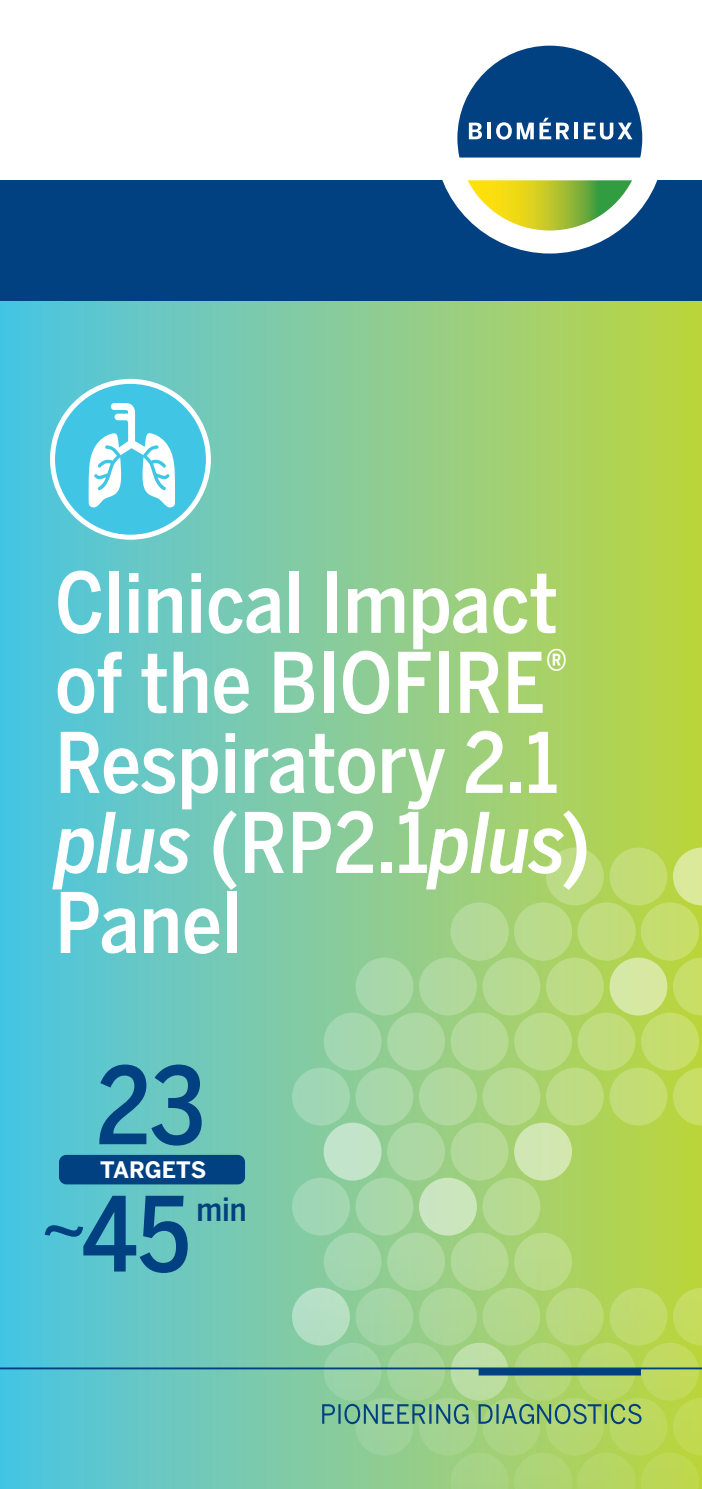
<style>
.page{position:relative;width:702px;height:1489px;background:#fff}
.page>*{position:absolute;margin:0;border:0;box-sizing:border-box;transform-origin:0 0}
.target_number_front{font:500 105.75px "Benton Sans Condensed";color:#014081}
.t1{font:500 82.5px/80px "Benton Sans Condensed";color:#fff}
.Infographic-text-lar{font:500 32.5px "Benton Sans Condensed";color:#014081}
.targets-front{font:700 22.5px "Benton Sans";letter-spacing:-.005em;color:#fff}
.s1{font-style:italic}
</style>
<div class="page">
<div style="left:0;top:298px;width:702px;height:1190px;background:linear-gradient(to right,#4ec4e8,#c0d442)"></div>
<div style="left:419px;top:1177px;width:58px;height:58px;background:#cbe5be;border-radius:50%"></div>
<svg style="left:673px;top:847px;width:29px;height:58px;background:#d3e486"></svg>
<div style="left:609px;top:957px;width:58px;height:58px;background:#d7e8a2;border-radius:50%"></div>
<div style="left:323px;top:1122px;width:58px;height:58px;background:#c2e4ca;border-radius:50%"></div>
<div style="left:514px;top:1122px;width:58px;height:58px;background:#d2e7b1;border-radius:50%"></div>
<div style="left:292px;top:1287px;width:58px;height:58px;background:#b5dfc4;border-radius:50%"></div>
<div style="left:450px;top:1342px;width:58px;height:58px;background:#bddea4;border-radius:50%"></div>
<div style="left:292px;top:1067px;width:58px;height:58px;background:#a1d6b3;border-radius:50%"></div>
<div style="left:355px;top:1067px;width:58px;height:58px;background:#a8d8a8;border-radius:50%"></div>
<div style="left:419px;top:1067px;width:58px;height:58px;background:#b0d89d;border-radius:50%"></div>
<div style="left:482px;top:1067px;width:58px;height:58px;background:#b7da90;border-radius:50%"></div>
<div style="left:546px;top:1067px;width:58px;height:58px;background:#bddc82;border-radius:50%"></div>
<div style="left:609px;top:1067px;width:58px;height:58px;background:#c3dc74;border-radius:50%"></div>
<svg style="left:673px;top:1067px;width:29px;height:58px;background:#c4db5e"></svg>
<div style="left:292px;top:1177px;width:58px;height:58px;background:#a1d6b3;border-radius:50%"></div>
<div style="left:355px;top:1177px;width:58px;height:58px;background:#a8d8a8;border-radius:50%"></div>
<div style="left:482px;top:1177px;width:58px;height:58px;background:#b7da90;border-radius:50%"></div>
<div style="left:546px;top:847px;width:58px;height:58px;background:#bddc82;border-radius:50%"></div>
<div style="left:609px;top:847px;width:58px;height:58px;background:#c3dc74;border-radius:50%"></div>
<div style="left:355px;top:957px;width:58px;height:58px;background:#a8d8a8;border-radius:50%"></div>
<div style="left:419px;top:957px;width:58px;height:58px;background:#b0d89d;border-radius:50%"></div>
<div style="left:482px;top:957px;width:58px;height:58px;background:#b7da90;border-radius:50%"></div>
<div style="left:546px;top:957px;width:58px;height:58px;background:#bddc82;border-radius:50%"></div>
<svg style="left:673px;top:957px;width:29px;height:58px;background:#c5db5e"></svg>
<div style="left:387px;top:1122px;width:58px;height:58px;background:#abd8a3;border-radius:50%"></div>
<div style="left:450px;top:1122px;width:58px;height:58px;background:#b3d996;border-radius:50%"></div>
<div style="left:450px;top:902px;width:58px;height:58px;background:#b3d996;border-radius:50%"></div>
<div style="left:514px;top:902px;width:58px;height:58px;background:#bbdb8a;border-radius:50%"></div>
<div style="left:577px;top:902px;width:58px;height:58px;background:#c0dc7b;border-radius:50%"></div>
<div style="left:641px;top:902px;width:58px;height:58px;background:#c7dd6d;border-radius:50%"></div>
<div style="left:323px;top:1012px;width:58px;height:58px;background:#a4d7af;border-radius:50%"></div>
<div style="left:387px;top:1012px;width:58px;height:58px;background:#abd8a3;border-radius:50%"></div>
<div style="left:450px;top:1012px;width:58px;height:58px;background:#b3d996;border-radius:50%"></div>
<div style="left:514px;top:1012px;width:58px;height:58px;background:#bbdb8a;border-radius:50%"></div>
<div style="left:577px;top:1012px;width:58px;height:58px;background:#c0dc7a;border-radius:50%"></div>
<div style="left:641px;top:1012px;width:58px;height:58px;background:#c7dd6d;border-radius:50%"></div>
<div style="left:355px;top:1287px;width:58px;height:58px;background:#a3d5a4;border-radius:50%"></div>
<div style="left:419px;top:1287px;width:58px;height:58px;background:#acd798;border-radius:50%"></div>
<div style="left:482px;top:1287px;width:58px;height:58px;background:#b3d88a;border-radius:50%"></div>
<div style="left:546px;top:1287px;width:58px;height:58px;background:#bad97b;border-radius:50%"></div>
<div style="left:609px;top:1287px;width:58px;height:58px;background:#c0db6c;border-radius:50%"></div>
<svg style="left:673px;top:1287px;width:29px;height:58px;background:#c2da57"></svg>
<div style="left:323px;top:1232px;width:58px;height:58px;background:#a3d7ad;border-radius:50%"></div>
<div style="left:387px;top:1232px;width:58px;height:58px;background:#abd8a2;border-radius:50%"></div>
<div style="left:450px;top:1232px;width:58px;height:58px;background:#b2d996;border-radius:50%"></div>
<div style="left:514px;top:1232px;width:58px;height:58px;background:#b9da88;border-radius:50%"></div>
<div style="left:323px;top:1342px;width:58px;height:58px;background:#9bd3a6;border-radius:50%"></div>
<div style="left:387px;top:1342px;width:58px;height:58px;background:#a4d49a;border-radius:50%"></div>
<div style="left:514px;top:1342px;width:58px;height:58px;background:#b4d87e;border-radius:50%"></div>
<div style="left:577px;top:1342px;width:58px;height:58px;background:#bad96e;border-radius:50%"></div>
<div style="left:641px;top:1342px;width:58px;height:58px;background:#c1da5e;border-radius:50%"></div>
<hr style="left:0;top:1369px;width:1px;height:119px;background:#41c5e5">
<div style="left:478px;top:1367px;width:163px;height:8px;background:#014081"></div>
<hr style="left:0;top:1367px;width:702px;height:2px;background:#014081">
<svg style="left:322px;top:1397px;width:380px;height:91px;background:#9dca79"></svg>
<div style="left:0;top:180px;width:702px;height:120px;background:#014081"></div>
<div style="left:441px;top:30px;width:217px;height:217px;background:#fff;border-radius:50%"></div>
<svg style="left:467px;top:180px;width:165px;height:50px"></svg>
<svg style="left:457px;top:46px;width:185px;height:111px"></svg>
<div style="left:434px;top:23px;width:231px;height:230px;border:14px solid #fff;border-radius:50%"></div>
<div style="left:53px;top:381px;width:155px;height:156px;background:#41c5e5;border-radius:50%"></div>
<div style="left:50px;top:379px;width:161px;height:160px;border:5px solid #fff;border-radius:50%"></div>
<svg style="left:88px;top:403px;width:87px;height:105px"></svg>
<svg style="left:45px;top:1195px;width:143px;height:77px;background:#3e98b2"></svg>
<div style="left:59px;top:1154px;width:186px;height:30px;background:#014081;border-radius:7px"></div>
<p class="t1" style="left:55px;top:563px;width:536px">Clinical Impact of the BIOFIRE<sup>®<br></sup>Respiratory 2.1 <span class="s1">plus</span> (RP2.1<span class="s1">plus</span>)<br>Panel</p>
<p class="target_number_front" style="left:96px;top:1040px;width:111px">23</p>
<p class="targets-front" style="left:100px;top:1155px;width:108px">TARGETS</p>
<p class="Infographic-text-lar" style="left:196px;top:1188px;width:52px">min</p>
</div>
